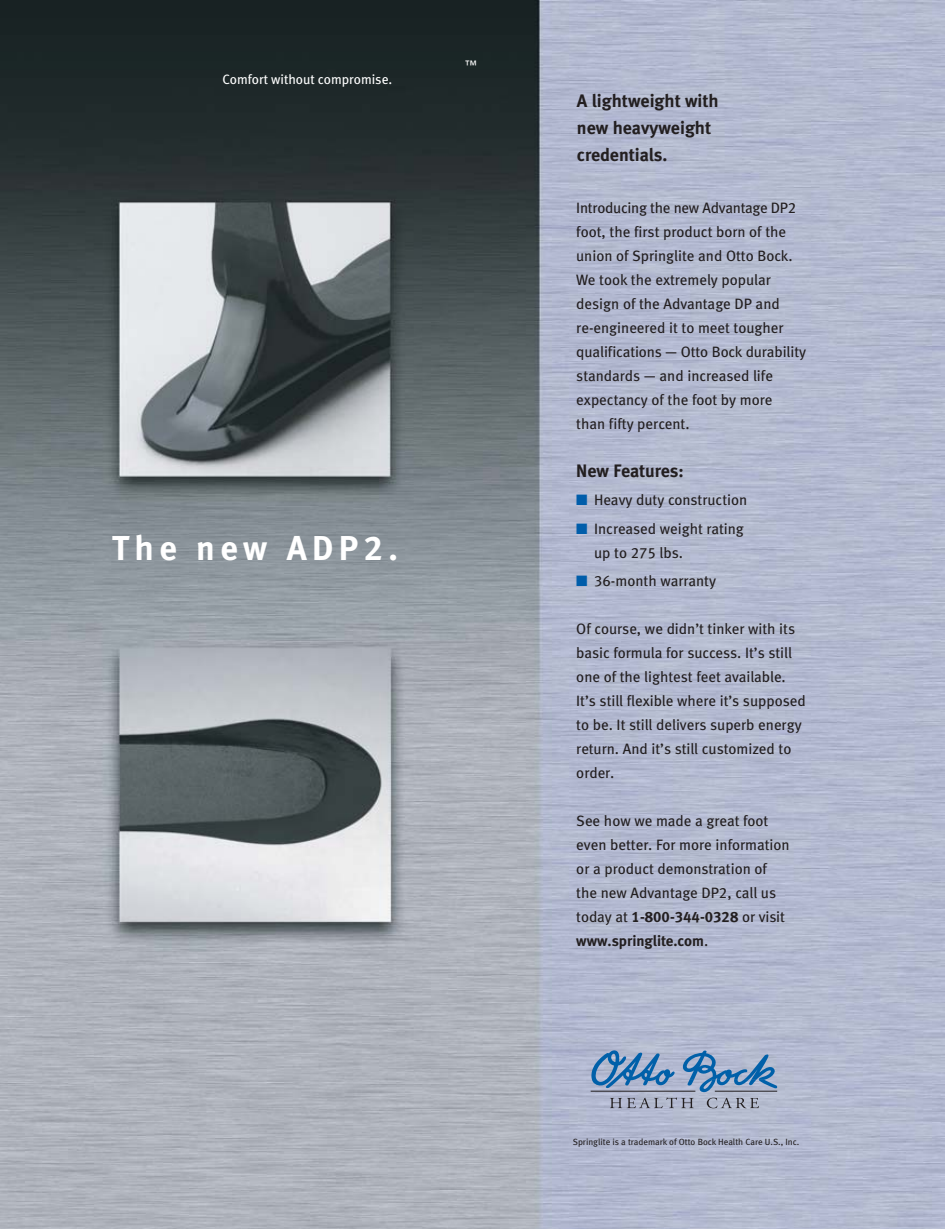
<style>
.page{position:relative;width:945px;height:1229px;background:#fff}
.page>*{position:absolute;margin:0;border:0;box-sizing:border-box;transform-origin:0 0}
.t1{font:34.5px "Meta Bold LF";letter-spacing:.155em;color:#fff}
.t2{font:18px/27px "Meta Bold LF";color:#231f20}
.t3{font:15px/24px "Meta Book LF";color:#231f20}
.t4{font:15px "Meta Bold LF";color:#231f20}
.t5{font:13.5px "Meta Book LF";color:#fff}
.t6{font:12px "Meta Book LF";color:#fff}
.t7{font:9px "Meta Book LF";color:#231f20}
.s1{color:#005daa}
.s2{font-family:"Meta Bold LF"}
.s3{font-family:"Meta Book LF"}
</style>
<div class="page">
<img style="left:0;top:0;width:945px;height:1228px">
<svg style="left:591px;top:1050px;width:186px;height:58px;background:#87a0c0"></svg>
<p class="t5" style="left:223px;top:74px;width:171px">Comfort without compromise.</p>
<p class="t6" style="left:465px;top:60px;width:13px">™</p>
<h1 class="t1" style="left:112px;top:534px;width:287px">The new ADP2.</h1>
<p class="t2" style="left:577px;top:89px;width:143px">A lightweight with new heavyweight credentials.</p>
<p class="t3" style="left:576px;top:196px;width:231px">Introducing the new Advantage DP2 foot, the first product born of the union of Springlite and Otto Bock.<br>We took the extremely popular design of the Advantage DP and re-engineered it to meet tougher qualifications — Otto Bock durability standards — and increased life expectancy of the foot by more<br>than fifty percent.</p>
<p class="t2" style="left:576px;top:458px;width:109px">New Features:</p>
<p class="t3" style="left:576px;top:489px;width:173px"><span class="s1">■</span> Heavy duty construction</p>
<p class="t3" style="left:594px;top:517px;width:151px;text-indent:-18px"><span class="s1">■</span> Increased weight rating up to 275 lbs.</p>
<p class="t3" style="left:576px;top:570px;width:141px"><span class="s1">■</span> 36-month warranty</p>
<p class="t3" style="left:576px;top:618px;width:231px">Of course, we didn’t tinker with its basic formula for success. It’s still one of the lightest feet available.<br>It’s still flexible where it’s supposed to be. It still delivers superb energy return. And it’s still customized to order.</p>
<p class="t3" style="left:576px;top:810px;width:215px">See how we made a great foot even better. For more information or a product demonstration of the new Advantage DP2, call us today at <span class="s2">1-800-344-0328</span> or visit</p>
<p class="t4" style="left:576px;top:935px;width:133px">www.springlite.com<span class="s3">.</span></p>
<p class="t7" style="left:573px;top:1138px;width:228px">Springlite is a trademark of Otto Bock Health Care U.S., Inc.</p>
</div>
